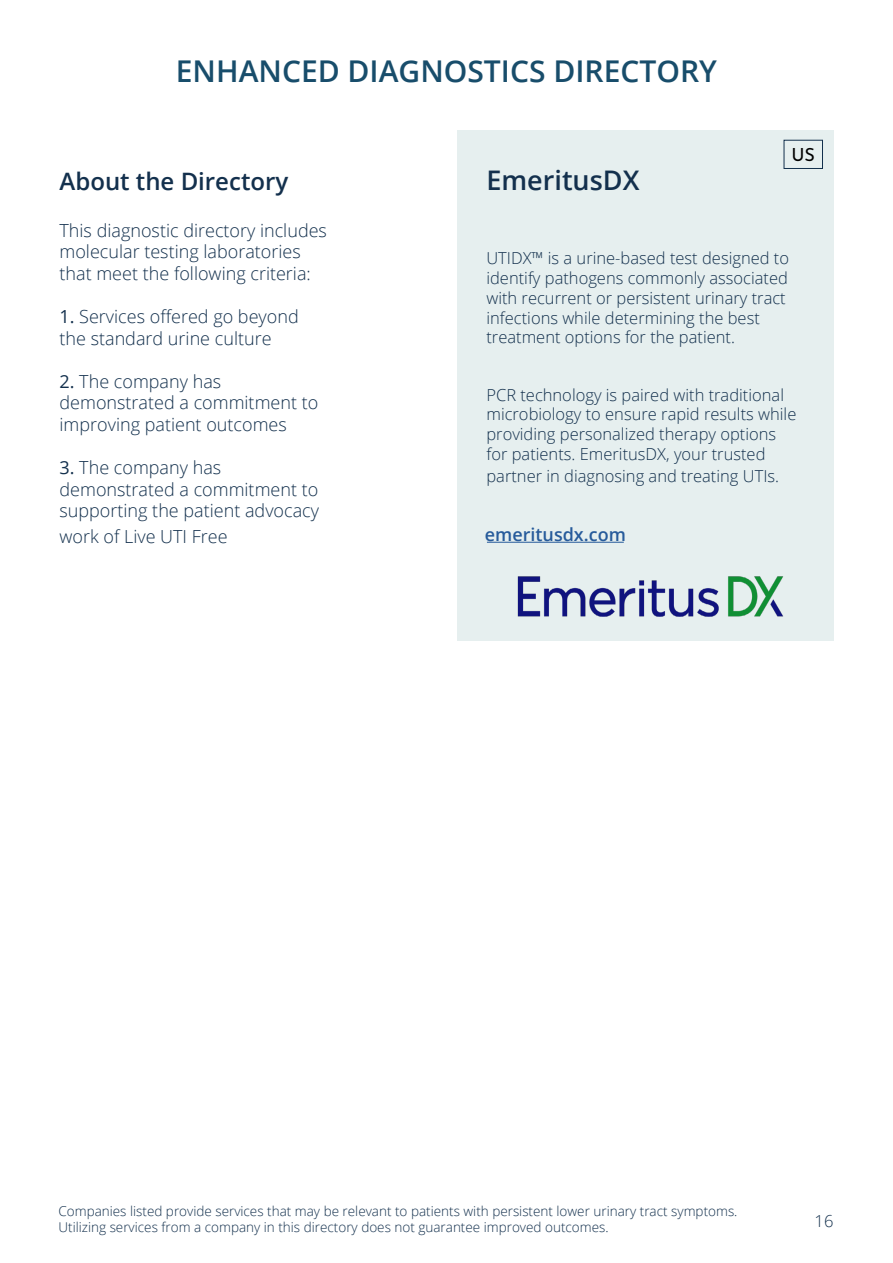
<style>
.page{position:relative;width:893px;height:1263px;background:#fff}
.page>*{position:absolute;margin:0;border:0;box-sizing:border-box;transform-origin:0 0}
.t1{font:600 30px "Open Sans";color:#184d6b}
.t2{font:600 27px "Open Sans";color:#13304d}
.t3{font:600 24px "Open Sans";color:#13304d}
.t4{font:300 18px/21.6px "Open Sans";color:#13304d}
.t5{font:600 18px "Open Sans";color:#275b9b}
.t6{font:100 18px "Josefin Sans";color:#000}
.t7{font:300 16.5px/19.8px "Open Sans";color:#13304d}
.t8{font:300 13.5px/16.2px "Open Sans";color:#13304d}
.s1{font-weight:400}
</style>
<div class="page">
<div style="left:457px;top:130px;width:376px;height:510px;background:#e6efef"></div>
<hr style="left:487px;top:542px;width:137px;height:1px;background:#275b9b">
<img style="left:517px;top:576px;width:267px;height:41px">
<div style="left:784px;top:140px;width:39px;height:29px;border:1px solid #13304d"></div>
<h1 class="t1" style="left:176px;top:51px;width:543px">ENHANCED DIAGNOSTICS DIRECTORY</h1>
<p class="t6" style="left:791px;top:141px;width:25px">US</p>
<h3 class="t3" style="left:60px;top:165px;width:230px">About the Directory</h3>
<p class="t4" style="left:60px;top:219px;width:269px">This diagnostic directory includes molecular testing laboratories that meet the following criteria:</p>
<p class="t4" style="left:60px;top:305px;width:241px"><span class="s1">1.</span> Services offered go beyond the standard urine culture</p>
<p class="t4" style="left:60px;top:370px;width:260px"><span class="s1">2.</span> The company has demonstrated a commitment to improving patient outcomes</p>
<p class="t4" style="left:60px;top:456px;width:261px"><span class="s1">3.</span> The company has demonstrated a commitment to supporting the patient advocacy</p>
<p class="t4" style="left:60px;top:525px;width:170px">work of Live UTI Free</p>
<h2 class="t2" style="left:486px;top:162px;width:155px">EmeritusDX</h2>
<p class="t7" style="left:486px;top:248px;width:304px">UTIDX™ is a urine-based test designed to identify pathogens commonly associated with recurrent or persistent urinary tract infections while determining the best treatment options for the patient.</p>
<p class="t7" style="left:486px;top:384px;width:311px">PCR technology is paired with traditional microbiology to ensure rapid results while providing personalized therapy options for patients. EmeritusDX, your trusted</p>
<p class="t7" style="left:486px;top:465px;width:294px">partner in diagnosing and treating UTIs.</p>
<p class="t5" style="left:485px;top:523px;width:143px">emeritusdx.com</p>
<p class="t8" style="left:58px;top:1202px;width:680px">Companies listed provide services that may be relevant to patients with persistent lower urinary tract symptoms.<br>Utilizing services from a company in this directory does not guarantee improved outcomes.</p>
<p class="t7" style="left:815px;top:1210px;width:20px">16</p>
</div>
